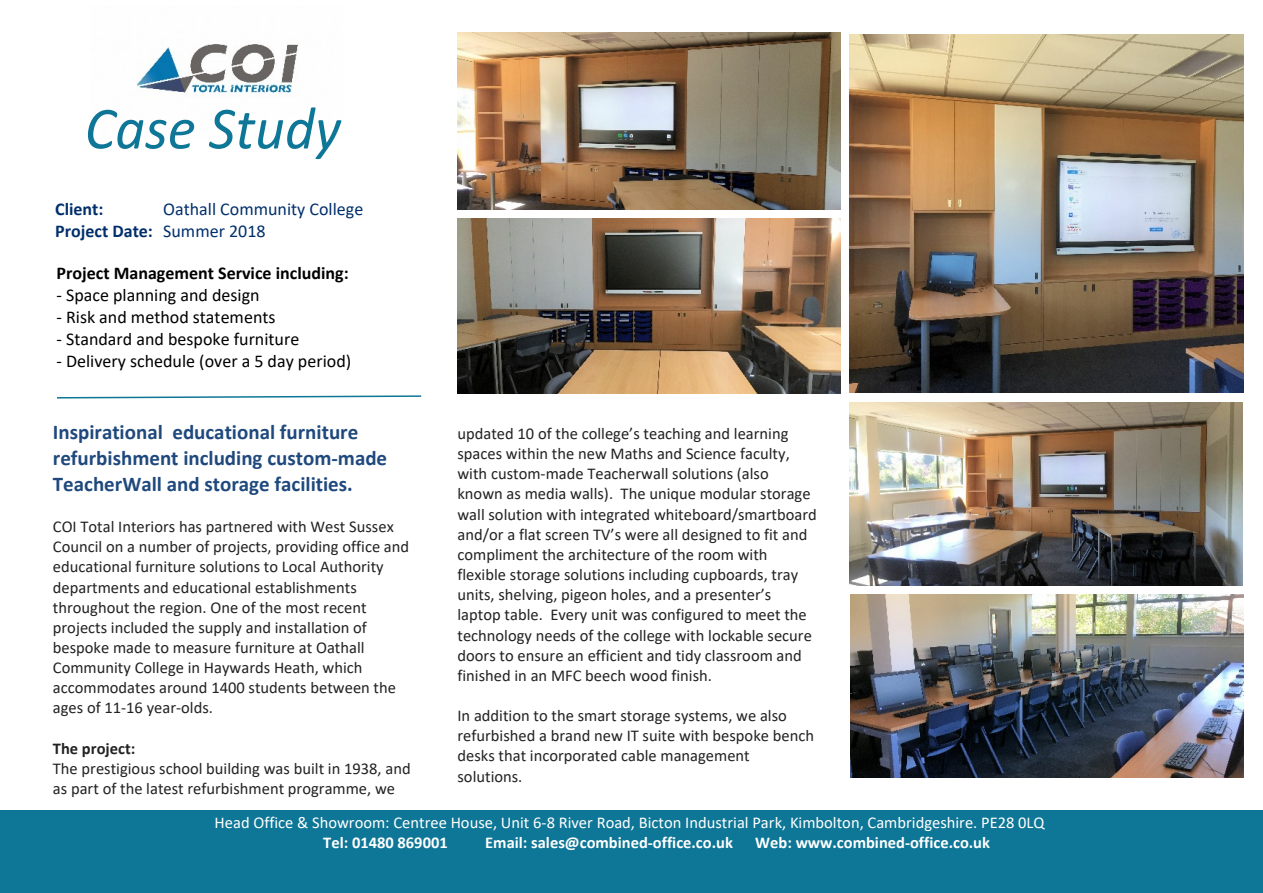
<style>
.page{position:relative;width:1263px;height:893px;background:#fff}
.page>*{position:absolute;margin:0;border:0;box-sizing:border-box;transform-origin:0 0}
.t1{font:italic 60.3px "Calibri";color:#0e7696}
.t2{font:700 21px/25.7px "Calibri";color:#1f497d}
.t3{font:18px "Calibri";color:#000}
.t4{font:18px/22px "Calibri";color:#002f6c}
.t5{font:700 18px "Calibri";color:#000}
.t6{font:700 18px "Calibri";color:#002f6c}
.t7{font:16.5px/20.1px "Calibri";color:#222}
.t8{font:16.5px "Calibri";color:#fff}
.t9{font:700 16.5px "Calibri";color:#fff}
.t10{font:700 16.5px "Calibri";color:#222}
.s1{font-weight:700}
</style>
<div class="page">
<img style="left:136px;top:44px;width:162px;height:53px">
<div style="left:0;top:810px;width:1263px;height:83px;background:#0e7696"></div>
<svg style="left:57px;top:395px;width:365px;height:4px"></svg>
<img style="left:458px;top:33px;width:382px;height:177px">
<img style="left:457px;top:218px;width:383px;height:176px">
<img style="left:850px;top:35px;width:393px;height:358px">
<img style="left:850px;top:402px;width:392px;height:184px">
<img style="left:851px;top:594px;width:392px;height:183px">
<h1 class="t1" style="left:85px;top:103px;width:258px">Case Study</h1>
<p class="t6" style="left:55px;top:201px;width:50px">Client:</p>
<p class="t4" style="left:55px;top:199px;width:310px;text-indent:108px">Oathall Community College<br><span class="s1">Project Date:</span> Summer 2018</p>
<p class="t5" style="left:56px;top:265px;width:294px">Project Management Service including:</p>
<p class="t3" style="left:56px;top:287px;width:205px">- Space planning and design</p>
<p class="t3" style="left:56px;top:309px;width:221px">- Risk and method statements</p>
<p class="t3" style="left:56px;top:331px;width:244px">- Standard and bespoke furniture</p>
<p class="t3" style="left:56px;top:353px;width:296px">- Delivery schedule (over a 5 day period)</p>
<p class="t2" style="left:53px;top:421px;width:336px">Inspirational educational furniture refurbishment including custom-made<br>TeacherWall and storage facilities.</p>
<p class="t7" style="left:53px;top:518px;width:358px">COI Total Interiors has partnered with West Sussex Council on a number of projects, providing office and educational furniture solutions to Local Authority departments and educational establishments throughout the region. One of the most recent projects included the supply and installation of bespoke made to measure furniture at Oathall Community College in Haywards Heath, which accommodates around 1400 students between the ages of 11-16 year-olds.</p>
<p class="t10" style="left:53px;top:741px;width:84px">The project:</p>
<p class="t7" style="left:53px;top:760px;width:359px">The prestigious school building was built in 1938, and as part of the latest refurbishment programme, we</p>
<p class="t7" style="left:457px;top:425px;width:361px">updated 10 of the college’s teaching and learning spaces within the new Maths and Science faculty, with custom-made Teacherwall solutions (also known as media walls). The unique modular storage wall solution with integrated whiteboard/smartboard and/or a flat screen TV’s were all designed to fit and compliment the architecture of the room with flexible storage solutions including cupboards, tray units, shelving, pigeon holes, and a presenter’s laptop table. Every unit was configured to meet the technology needs of the college with lockable secure doors to ensure an efficient and tidy classroom and finished in an MFC beech wood finish.</p>
<p class="t7" style="left:457px;top:707px;width:358px">In addition to the smart storage systems, we also refurbished a brand new IT suite with bespoke bench desks that incorporated cable management solutions.</p>
<p class="t8" style="left:215px;top:816px;width:831px">Head Office &amp; Showroom: Centree House, Unit 6-8 River Road, Bicton Industrial Park, Kimbolton, Cambridgeshire. PE28 0LQ</p>
<p class="t9" style="left:323px;top:836px;width:126px">Tel: 01480 869001</p>
<p class="t9" style="left:485px;top:836px;width:249px">Email: sales@combined-office.co.uk</p>
<p class="t9" style="left:755px;top:836px;width:236px">Web: www.combined-office.co.uk</p>
</div>
